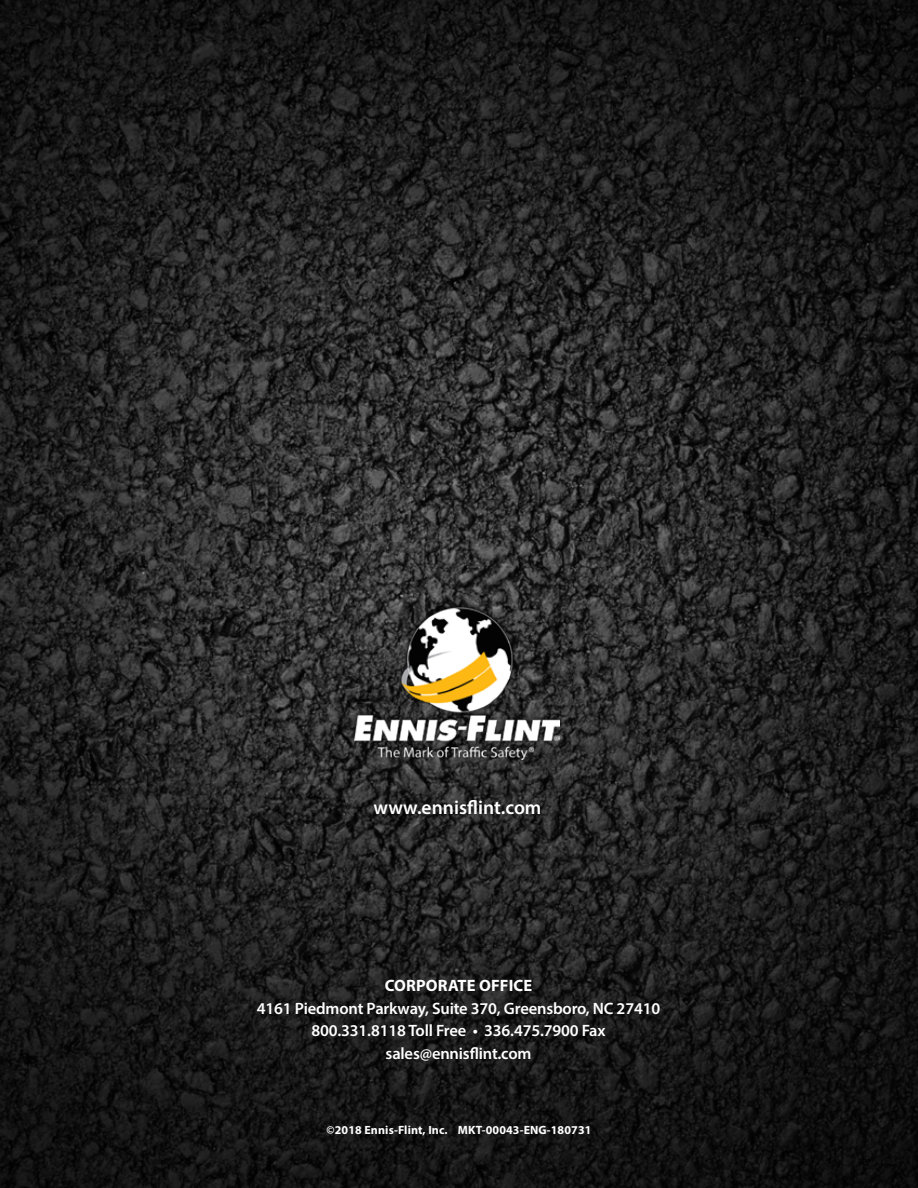
<style>
.page{position:relative;width:918px;height:1188px;background:#fff}
.page>*{position:absolute;margin:0;border:0;box-sizing:border-box;transform-origin:0 0}
.t1{font:600 19.5px "Myriad Pro";color:#fff}
.t2{font:600 16.5px/22.5px "Myriad Pro";letter-spacing:-.01em;color:#fff;text-align:center}
.t3{font:700 16.5px "Myriad Pro";letter-spacing:.01em;color:#fff}
.t4{font:700 12px "Myriad Pro";letter-spacing:.01em;color:#fff}
</style>
<div class="page">
<img style="left:0;top:0;width:918px;height:1188px">
<svg style="left:350px;top:602px;width:214px;height:162px;background:#313131"></svg>
<img style="left:355px;top:606px;width:204px;height:154px">
<p class="t1" style="left:373px;top:795px;width:170px">www.ennisflint.com</p>
<p class="t3" style="left:385px;top:975px;width:149px">CORPORATE OFFICE</p>
<p class="t2" style="left:257px;top:996px;width:405px">4161 Piedmont Parkway, Suite 370, Greensboro, NC 27410<br>800.331.8118 Toll Free • 336.475.7900 Fax sales@ennisflint.com</p>
<p class="t4" style="left:327px;top:1122px;width:266px">©2018 Ennis-Flint, Inc. MKT-00043-ENG-180731</p>
</div>
